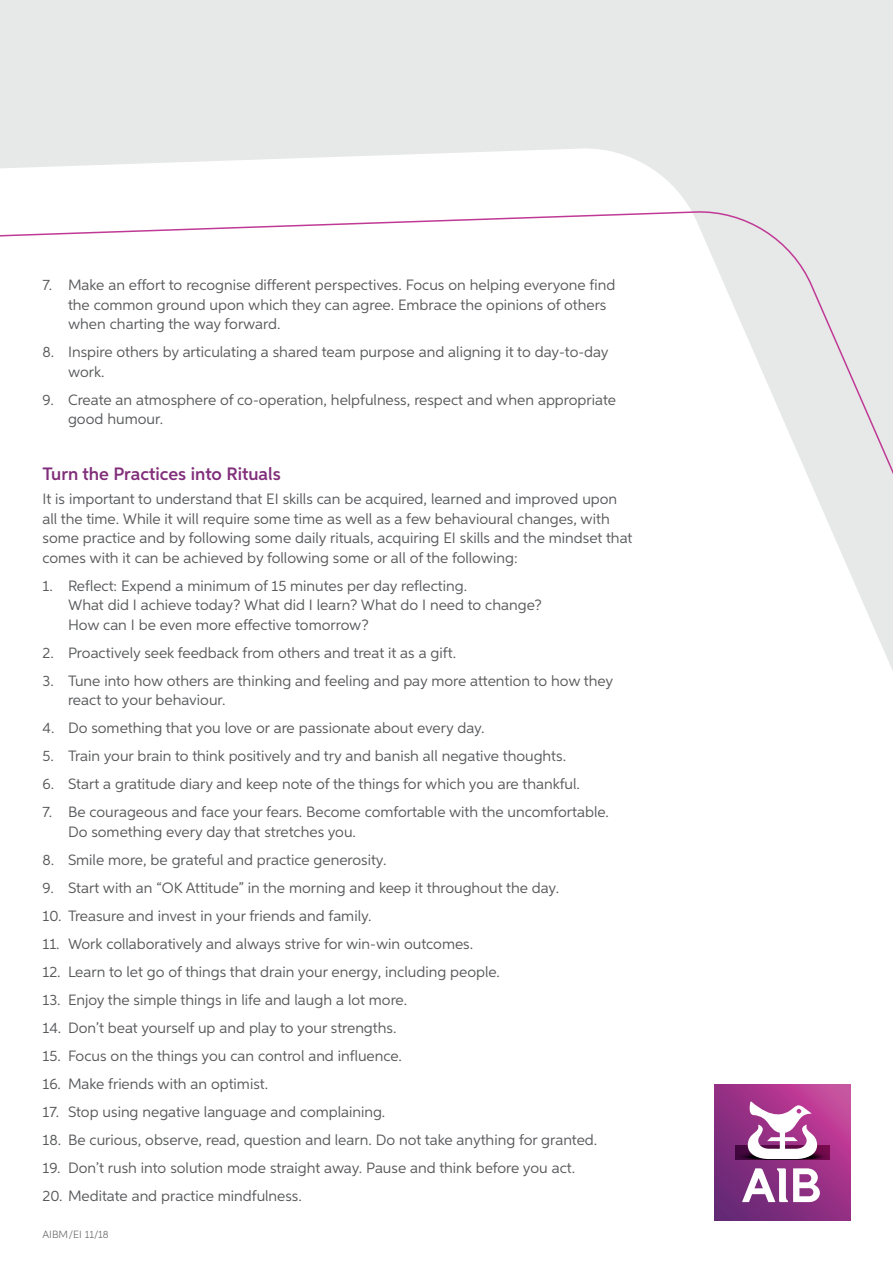
<style>
.page{position:relative;width:893px;height:1263px;background:#fff}
.page>*{position:absolute;margin:0;border:0;box-sizing:border-box;transform-origin:0 0}
.t1{font:600 18px "Aspira";color:#812e7a}
.t2{font:15px/19.5px "Aspira";color:#58595b}
.t3{font:300 10.5px "Aspira";color:#58595b}
</style>
<div class="page">
<div style="left:0;top:0;width:893px;height:1135px;background:#e7e8e8"></div>
<svg style="left:0;top:148px;width:691px;height:62px;fill:#fff"></svg>
<div style="left:0;top:210px;width:893px;height:976px;background:#fff"></div>
<svg style="left:714px;top:1084px;width:136px;height:136px;background:#943285"></svg>
<svg style="left:735px;top:1101px;width:94px;height:59px"></svg>
<svg style="left:742px;top:1168px;width:78px;height:34px"></svg>
<p class="t2" style="left:68px;top:275px;width:549px;text-indent:-26px">7. Make an effort to recognise different perspectives. Focus on helping everyone find the common ground upon which they can agree. Embrace the opinions of others when charting the way forward.</p>
<p class="t2" style="left:68px;top:342px;width:542px;text-indent:-26px">8. Inspire others by articulating a shared team purpose and aligning it to day-to-day work.</p>
<p class="t2" style="left:68px;top:390px;width:549px;text-indent:-26px">9. Create an atmosphere of co-operation, helpfulness, respect and when appropriate good humour.</p>
<p class="t1" style="left:43px;top:463px;width:240px">Turn the Practices into Rituals</p>
<p class="t2" style="left:43px;top:489px;width:591px">It is important to understand that EI skills can be acquired, learned and improved upon all the time. While it will require some time as well as a few behavioural changes, with some practice and by following some daily rituals, acquiring EI skills and the mindset that comes with it can be achieved by following some or all of the following:</p>
<p class="t2" style="left:68px;top:575px;width:475px;text-indent:-26px">1. Reflect: Expend a minimum of 15 minutes per day reflecting.<br>What did I achieve today? What did I learn? What do I need to change?<br>How can I be even more effective tomorrow?</p>
<p class="t2" style="left:43px;top:642px;width:415px">2. Proactively seek feedback from others and treat it as a gift.</p>
<p class="t2" style="left:68px;top:670px;width:547px;text-indent:-26px">3. Tune into how others are thinking and feeling and pay more attention to how they react to your behaviour.</p>
<p class="t2" style="left:43px;top:718px;width:444px">4. Do something that you love or are passionate about every day.</p>
<p class="t2" style="left:43px;top:746px;width:525px">5. Train your brain to think positively and try and banish all negative thoughts.</p>
<p class="t2" style="left:43px;top:774px;width:539px">6. Start a gratitude diary and keep note of the things for which you are thankful.</p>
<p class="t2" style="left:68px;top:802px;width:542px;text-indent:-26px">7. Be courageous and face your fears. Become comfortable with the uncomfortable.<br>Do something every day that stretches you.</p>
<p class="t2" style="left:43px;top:849px;width:345px">8. Smile more, be grateful and practice generosity.</p>
<p class="t2" style="left:43px;top:877px;width:518px">9. Start with an “OK Attitude” in the morning and keep it throughout the day.</p>
<p class="t2" style="left:43px;top:905px;width:331px">10. Treasure and invest in your friends and family.</p>
<p class="t2" style="left:43px;top:933px;width:432px">11. Work collaboratively and always strive for win-win outcomes.</p>
<p class="t2" style="left:43px;top:961px;width:459px">12. Learn to let go of things that drain your energy, including people.</p>
<p class="t2" style="left:43px;top:989px;width:366px">13. Enjoy the simple things in life and laugh a lot more.</p>
<p class="t2" style="left:43px;top:1017px;width:355px">14. Don’t beat yourself up and play to your strengths.</p>
<p class="t2" style="left:43px;top:1045px;width:361px">15. Focus on the things you can control and influence.</p>
<p class="t2" style="left:43px;top:1073px;width:227px">16. Make friends with an optimist.</p>
<p class="t2" style="left:43px;top:1101px;width:344px">17. Stop using negative language and complaining.</p>
<p class="t2" style="left:43px;top:1129px;width:556px">18. Be curious, observe, read, question and learn. Do not take anything for granted.</p>
<p class="t2" style="left:43px;top:1157px;width:534px">19. Don’t rush into solution mode straight away. Pause and think before you act.</p>
<p class="t2" style="left:43px;top:1185px;width:261px">20. Meditate and practice mindfulness.</p>
<p class="t3" style="left:43px;top:1228px;width:68px">AIBM/EI 11/18</p>
</div>
